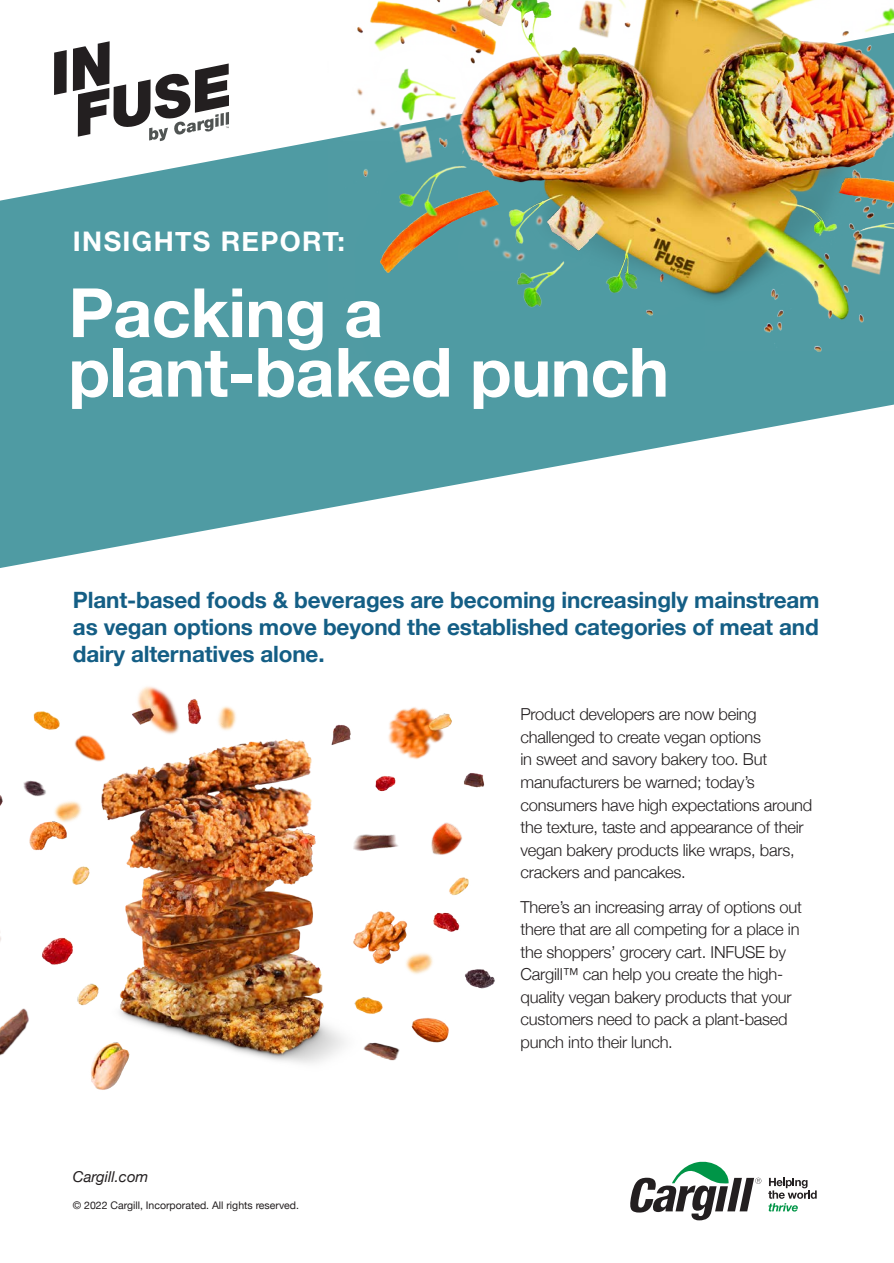
<style>
.page{position:relative;width:894px;height:1263px;background:#fff}
.page>*{position:absolute;margin:0;border:0;box-sizing:border-box;transform-origin:0 0}
.t1{font:700 68.1px/59.6px "Helvetica Neue";letter-spacing:-.01em;color:#fff}
.t2{font:700 27px "Helvetica Neue";letter-spacing:.05em;color:#fff}
.t3{font:700 22.5px/27px "Helvetica Neue";letter-spacing:-.01em;color:#145e85;text-align:justify}
.t4{font:300 16.5px/22.5px "Helvetica Neue";letter-spacing:-.015em;color:#231f20}
.t5{font:italic 15px "Helvetica Neue";color:#231f20}
.FOOTNOTES{font:10.5px "Helvetica Neue";color:#231f20}
</style>
<div class="page">
<svg style="left:0;top:68px;width:893px;height:500px;fill:#4f9ba3"></svg>
<svg style="left:54px;top:50px;width:13px;height:45px"></svg>
<svg style="left:73px;top:41px;width:156px;height:100px"></svg>
<svg style="left:630px;top:1161px;width:131px;height:59px"></svg>
<svg style="left:768px;top:1177px;width:48px;height:34px"></svg>
<img style="left:300px;top:0;width:593px;height:360px">
<img style="left:0;top:686px;width:495px;height:404px">
<p class="t2" style="left:73px;top:220px;width:273px">INSIGHTS REPORT:</p>
<p class="t1" style="left:68px;top:285px;width:602px">Packing a plant-baked punch</p>
<p class="t3" style="left:73px;top:587px;width:748px">Plant-based foods &amp; beverages are becoming increasingly mainstream as vegan options move beyond the established categories of meat and dairy alternatives alone.</p>
<p class="t5" style="left:73px;top:1165px;width:77px">Cargill.com</p>
<p class="FOOTNOTES" style="left:73px;top:1197px;width:227px">© 2022 Cargill, Incorporated. All rights reserved.</p>
<p class="t4" style="left:520px;top:702px;width:293px">Product developers are now being challenged to create vegan options<br>in sweet and savory bakery too. But manufacturers be warned; today’s consumers have high expectations around the texture, taste and appearance of their vegan bakery products like wraps, bars, crackers and pancakes.</p>
<p class="t4" style="left:520px;top:894px;width:283px">There’s an increasing array of options out there that are all competing for a place in the shoppers’ grocery cart. INFUSE by Cargill™ can help you create the high&shy;quality vegan bakery products that your customers need to pack a plant-based punch into their lunch.</p>
</div>
